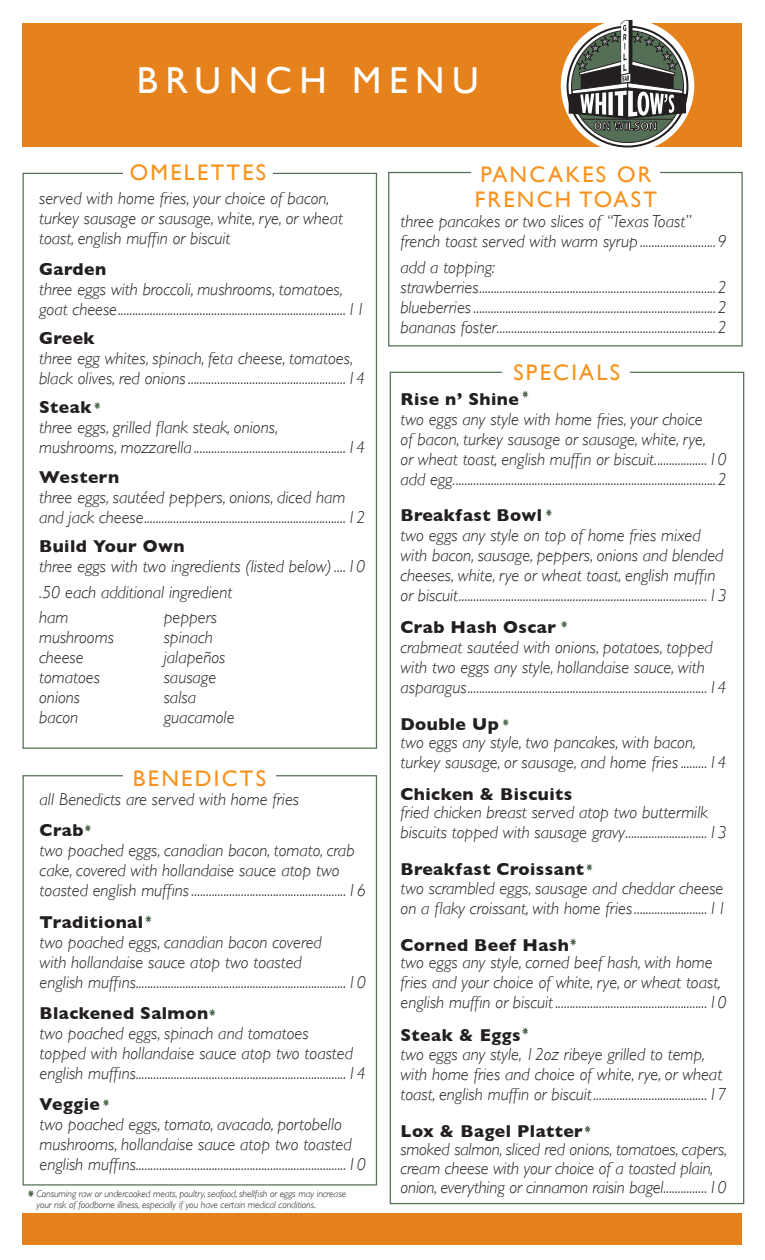
<style>
.page{position:relative;width:765px;height:1260px;background:#fff}
.page>*{position:absolute;margin:0;border:0;box-sizing:border-box;transform-origin:0 0}
.t1{font:37.5px "Gill Sans";letter-spacing:.2em;color:#fff}
.t2{font:22.5px/25px "Gill Sans";letter-spacing:.1em;color:#f7931d}
.Description_1{font:italic 300 17.5px/20px "Gill Sans";color:#231f20}
.Main_Dish{font:italic 300 17.5px/20px "Gill Sans";color:#231f20}
.Main_Dish-2{font:700 17.5px "Gill Sans";letter-spacing:.025em;color:#231f20}
.t3{font:700 12px "Myriad Pro";color:#fff}
.Description_1-2{font:italic 300 10px/11.6px "Gill Sans";letter-spacing:-.01em;color:#231f20}
</style>
<div class="page">
<div style="left:22px;top:23px;width:720px;height:124px;background:#e6821b"></div>
<svg style="left:561px;top:19px;width:133px;height:133px"></svg>
<svg style="left:572px;top:31px;width:112px;height:112px"></svg>
<svg style="left:569px;top:20px;width:117px;height:113px;background:#7f7b6f"></svg>
<div style="left:388px;top:172px;width:355px;height:175px;border:1px solid #556e56"></div>
<div style="left:471px;top:162px;width:189px;height:25px;background:#fff"></div>
<div style="left:22px;top:1214px;width:720px;height:31px;background:#e6821b"></div>
<svg style="left:522px;top:390px;width:7px;height:8px"></svg>
<svg style="left:545px;top:509px;width:7px;height:8px"></svg>
<svg style="left:561px;top:620px;width:7px;height:8px"></svg>
<svg style="left:502px;top:718px;width:7px;height:8px"></svg>
<svg style="left:522px;top:1027px;width:7px;height:8px"></svg>
<svg style="left:586px;top:863px;width:7px;height:8px"></svg>
<svg style="left:570px;top:938px;width:7px;height:8px"></svg>
<svg style="left:584px;top:1125px;width:7px;height:8px"></svg>
<svg style="left:94px;top:401px;width:7px;height:9px"></svg>
<svg style="left:84px;top:824px;width:7px;height:8px"></svg>
<svg style="left:145px;top:915px;width:7px;height:8px"></svg>
<svg style="left:209px;top:1008px;width:7px;height:9px"></svg>
<svg style="left:103px;top:1098px;width:6px;height:9px"></svg>
<svg style="left:27px;top:1189px;width:7px;height:9px"></svg>
<p class="t1" style="left:137px;top:59px;width:343px">BRUNCH MENU</p>
<p class="t3" style="left:594px;top:118px;width:65px">ON WILSON</p>
<p class="t2" style="left:130px;top:159px;width:138px">OMELETTES</p>
<p class="Description_1" style="left:39px;top:188px;width:305px">served with home fries, your choice of bacon, turkey sausage or sausage, white, rye, or wheat toast, english muffin or biscuit</p>
<p class="Main_Dish-2" style="left:39px;top:255px;width:68px">Garden</p>
<p class="Description_1" style="left:39px;top:279px;width:328px">three eggs with broccoli, mushrooms, tomatoes, goat cheese..............................................................................11</p>
<p class="Main_Dish-2" style="left:39px;top:324px;width:57px">Greek</p>
<p class="Description_1" style="left:39px;top:348px;width:328px">three egg whites, spinach, feta cheese, tomatoes, black olives, red onions......................................................14</p>
<p class="Main_Dish-2" style="left:39px;top:394px;width:54px">Steak</p>
<p class="Description_1" style="left:39px;top:418px;width:328px">three eggs, grilled flank steak, onions,<br>mushrooms, mozzarella....................................................14</p>
<p class="Main_Dish-2" style="left:39px;top:463px;width:81px">Western</p>
<p class="Description_1" style="left:39px;top:487px;width:328px">three eggs, sautéed peppers, onions, diced ham and jack cheese.....................................................................12</p>
<p class="Main_Dish-2" style="left:39px;top:532px;width:147px">Build Your Own</p>
<p class="Description_1" style="left:39px;top:556px;width:328px">three eggs with two ingredients (listed below)....10</p>
<p class="Description_1" style="left:39px;top:582px;width:195px">.50 each additional ingredient</p>
<p class="Description_1" style="left:39px;top:607px;width:76px">ham mushrooms cheese tomatoes onions bacon</p>
<p class="Description_1" style="left:164px;top:608px;width:72px">peppers spinach jalapeños sausage salsa guacamole</p>
<p class="t2" style="left:133px;top:766px;width:135px">BENEDICTS</p>
<p class="Description_1" style="left:40px;top:789px;width:261px">all Benedicts are served with home fries</p>
<p class="Main_Dish-2" style="left:40px;top:817px;width:46px">Crab</p>
<p class="Description_1" style="left:40px;top:841px;width:328px">two poached eggs, canadian bacon, tomato, crab cake, covered with hollandaise sauce atop two toasted english muffins.....................................................16</p>
<p class="Main_Dish-2" style="left:40px;top:908px;width:105px">Traditional</p>
<p class="Description_1" style="left:40px;top:932px;width:328px">two poached eggs, canadian bacon covered<br>with hollandaise sauce atop two toasted<br>english muffins........................................................................10</p>
<p class="Main_Dish-2" style="left:40px;top:999px;width:170px">Blackened Salmon</p>
<p class="Description_1" style="left:40px;top:1023px;width:328px">two poached eggs, spinach and tomatoes<br>topped with hollandaise sauce atop two toasted english muffins........................................................................14</p>
<p class="Main_Dish-2" style="left:40px;top:1090px;width:62px">Veggie</p>
<p class="Description_1" style="left:40px;top:1114px;width:328px">two poached eggs, tomato, avacado, portobello mushrooms, hollandaise sauce atop two toasted english muffins........................................................................10</p>
<p class="Description_1-2" style="left:36px;top:1187px;width:311px">Consuming raw or undercooked meats, poultry, seafood, shellfish or eggs may increase your risk of foodborne illness, especially if you have certain medical conditions.</p>
<p class="t2" style="left:475px;top:162px;width:184px">PANCAKES OR<br>FRENCH TOAST</p>
<p class="Main_Dish" style="left:400px;top:211px;width:328px">three pancakes or two slices of “Texas Toast” french toast served with warm syrup ..........................9</p>
<p class="Main_Dish" style="left:400px;top:257px;width:96px">add a topping:</p>
<p class="Main_Dish" style="left:400px;top:277px;width:328px">strawberries.................................................................................2</p>
<p class="Main_Dish" style="left:400px;top:297px;width:328px">blueberries...................................................................................2</p>
<p class="Main_Dish" style="left:400px;top:317px;width:328px">bananas foster...........................................................................2</p>
<p class="t2" style="left:513px;top:359px;width:108px">SPECIALS</p>
<p class="Main_Dish-2" style="left:400px;top:385px;width:120px">Rise n’ Shine</p>
<p class="Description_1" style="left:400px;top:409px;width:328px">two eggs any style with home fries, your choice<br>of bacon, turkey sausage or sausage, white, rye,<br>or wheat toast, english muffin or biscuit..................10 add egg..........................................................................................2</p>
<p class="Main_Dish-2" style="left:400px;top:502px;width:143px">Breakfast Bowl</p>
<p class="Description_1" style="left:400px;top:526px;width:328px">two eggs any style on top of home fries mixed with bacon, sausage, peppers, onions and blended cheeses, white, rye or wheat toast, english muffin or biscuit.....................................................................................13</p>
<p class="Main_Dish-2" style="left:400px;top:613px;width:157px">Crab Hash Oscar</p>
<p class="Description_1" style="left:400px;top:637px;width:328px">crabmeat sautéed with onions, potatoes, topped with two eggs any style, hollandaise sauce, with asparagus..................................................................................14</p>
<p class="Main_Dish-2" style="left:400px;top:710px;width:100px">Double Up</p>
<p class="Description_1" style="left:400px;top:733px;width:328px">two eggs any style, two pancakes, with bacon, turkey sausage, or sausage, and home fries.........14</p>
<p class="Main_Dish-2" style="left:400px;top:780px;width:173px">Chicken &amp; Biscuits</p>
<p class="Description_1" style="left:400px;top:803px;width:328px">fried chicken breast served atop two buttermilk biscuits topped with sausage gravy............................13</p>
<p class="Main_Dish-2" style="left:400px;top:855px;width:185px">Breakfast Croissant</p>
<p class="Description_1" style="left:400px;top:878px;width:328px">two scrambled eggs, sausage and cheddar cheese on a flaky croissant, with home fries.........................11</p>
<p class="Main_Dish-2" style="left:400px;top:931px;width:170px">Corned Beef Hash</p>
<p class="Description_1" style="left:400px;top:953px;width:328px">two eggs any style, corned beef hash, with home fries and your choice of white, rye, or wheat toast, english muffin or biscuit....................................................10</p>
<p class="Main_Dish-2" style="left:400px;top:1021px;width:122px">Steak &amp; Eggs</p>
<p class="Description_1" style="left:400px;top:1044px;width:328px">two eggs any style, 12oz ribeye grilled to temp, with home fries and choice of white, rye, or wheat toast, english muffin or biscuit.......................................17</p>
<p class="Main_Dish-2" style="left:400px;top:1117px;width:184px">Lox &amp; Bagel Platter</p>
<p class="Description_1" style="left:400px;top:1140px;width:328px;line-height:18.8px">smoked salmon, sliced red onions, tomatoes, capers, cream cheese with your choice of a toasted plain, onion, everything or cinnamon raisin bagel...............10</p>
</div>
